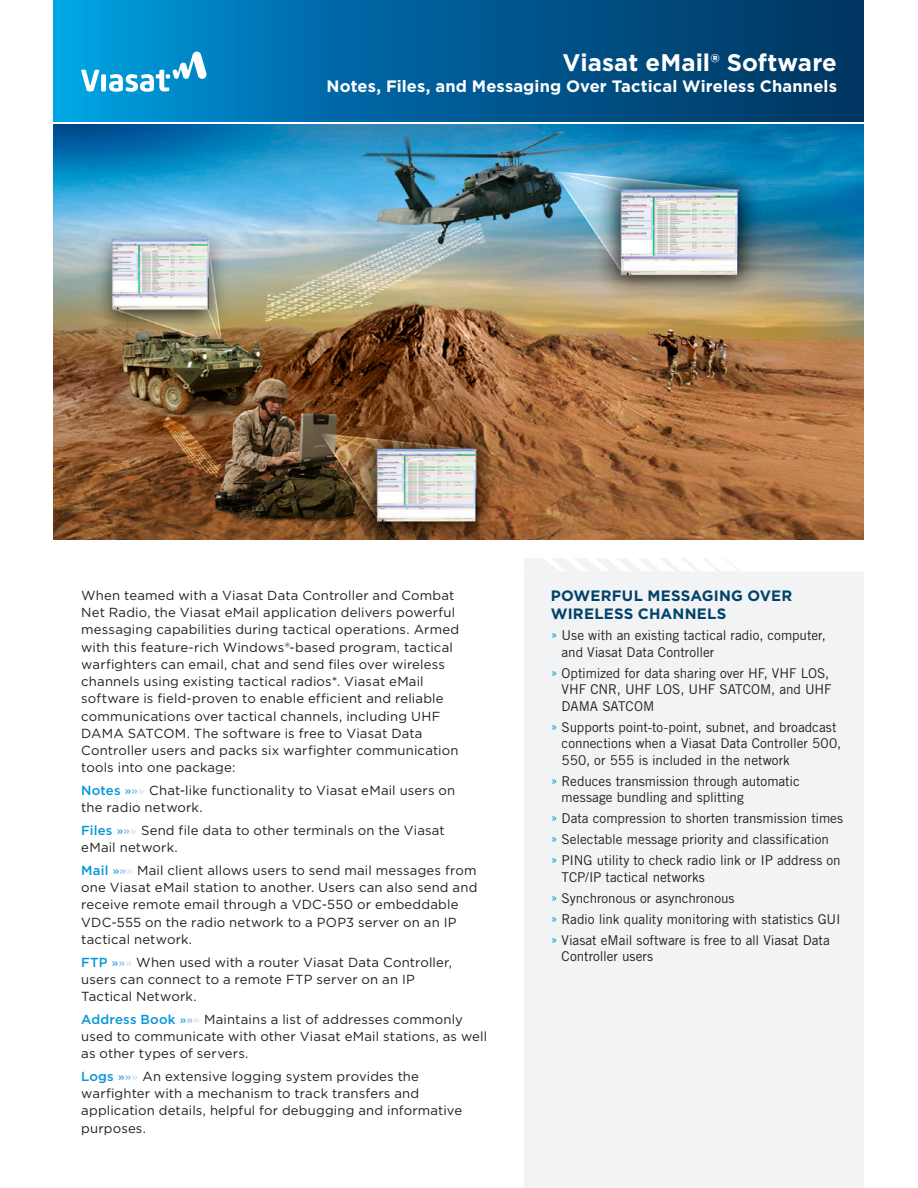
<style>
.page{position:relative;width:918px;height:1188px;background:#fff}
.page>*{position:absolute;margin:0;border:0;box-sizing:border-box;transform-origin:0 0}
.Header__Cover{font:700 24px "Gotham";color:#fff}
.Header__Subhead{font:700 16.5px "Gotham";letter-spacing:.005em;color:#fff}
.At-A-Glance_Head{font:700 15px/18px "Gotham";letter-spacing:.015em;color:#004269}
.t1{font:13.5px/16.5px "Trade Gothic LT Std";letter-spacing:-.005em;color:#231f20}
.Body_Copy_1__Text{font:13.2px/17.2px "Gotham";letter-spacing:.01em;color:#231f20}
.s1{font-weight:500;color:#0696d7}
.s2{font-family:"Trade Gothic LT Std Bd 2";color:#3aa5dd}
.s3{font-family:"Trade Gothic LT Std Bd 2";color:#8cc0e8}
.s4{font-family:"Trade Gothic LT Std Bd 2";color:#cee3f5}
.s5{color:#0696d7}
</style>
<div class="page">
<svg style="left:54px;top:0;width:810px;height:122px;background:#005f97"></svg>
<svg style="left:81px;top:51px;width:126px;height:41px"></svg>
<div style="left:524px;top:571px;width:340px;height:617px;background:#f2f3f4"></div>
<svg style="left:524px;top:558px;width:216px;height:13px"></svg>
<img style="left:54px;top:124px;width:810px;height:416px">
<p class="Header__Cover" style="left:563px;top:47px;width:276px">Viasat eMail® Software</p>
<p class="Header__Subhead" style="left:327px;top:75px;width:512px">Notes, Files, and Messaging Over Tactical Wireless Channels</p>
<p class="Body_Copy_1__Text" style="left:81px;top:586px;width:379px">When teamed with a Viasat Data Controller and Combat Net Radio, the Viasat eMail application delivers powerful messaging capabilities during tactical operations. Armed with this feature-rich Windows®-based program, tactical warfighters can email, chat and send files over wireless channels using existing tactical radios*. Viasat eMail software is field-proven to enable efficient and reliable communications over tactical channels, including UHF DAMA SATCOM. The software is free to Viasat Data Controller users and packs six warfighter communication tools into one package:</p>
<p class="Body_Copy_1__Text" style="left:81px;top:782px;width:376px"><span class="s1">Notes</span> <span class="s2">»</span><span class="s3">»</span><span class="s4">»</span> Chat-like functionality to Viasat eMail users on the radio network.</p>
<p class="Body_Copy_1__Text" style="left:81px;top:821px;width:365px"><span class="s1">Files</span> <span class="s2">»</span><span class="s3">»</span><span class="s4">»</span> Send file data to other terminals on the Viasat eMail network.</p>
<p class="Body_Copy_1__Text" style="left:81px;top:861px;width:398px"><span class="s1">Mail</span> <span class="s2">»</span><span class="s3">»</span><span class="s4">»</span> Mail client allows users to send mail messages from one Viasat eMail station to another. Users can also send and receive remote email through a VDC-550 or embeddable VDC-555 on the radio network to a POP3 server on an IP tactical network.</p>
<p class="Body_Copy_1__Text" style="left:81px;top:953px;width:372px"><span class="s1">FTP</span> <span class="s2">»</span><span class="s3">»</span><span class="s4">»</span> When used with a router Viasat Data Controller, users can connect to a remote FTP server on an IP<br>Tactical Network.</p>
<p class="Body_Copy_1__Text" style="left:81px;top:1010px;width:407px"><span class="s1">Address Book</span> <span class="s2">»</span><span class="s3">»</span><span class="s4">»</span> Maintains a list of addresses commonly used to communicate with other Viasat eMail stations, as well as other types of servers.</p>
<p class="Body_Copy_1__Text" style="left:81px;top:1067px;width:382px"><span class="s1">Logs</span> <span class="s2">»</span><span class="s3">»</span><span class="s4">»</span> An extensive logging system provides the warfighter with a mechanism to track transfers and application details, helpful for debugging and informative purposes.</p>
<p class="At-A-Glance_Head" style="left:551px;top:587px;width:243px">POWERFUL MESSAGING OVER<br>WIRELESS CHANNELS</p>
<p class="t1" style="left:562px;top:627px;width:266px;text-indent:-11px"><span class="s5">»</span> Use with an existing tactical radio, computer, and Viasat Data Controller</p>
<p class="t1" style="left:562px;top:665px;width:272px;text-indent:-11px"><span class="s5">»</span> Optimized for data sharing over HF, VHF LOS,<br>VHF CNR, UHF LOS, UHF SATCOM, and UHF<br>DAMA SATCOM</p>
<p class="t1" style="left:562px;top:719px;width:281px;text-indent:-11px"><span class="s5">»</span> Supports point-to-point, subnet, and broadcast connections when a Viasat Data Controller 500,<br>550, or 555 is included in the network</p>
<p class="t1" style="left:562px;top:773px;width:240px;text-indent:-11px"><span class="s5">»</span> Reduces transmission through automatic message bundling and splitting</p>
<p class="t1" style="left:551px;top:810px;width:294px"><span class="s5">»</span> Data compression to shorten transmission times</p>
<p class="t1" style="left:551px;top:831px;width:280px"><span class="s5">»</span> Selectable message priority and classification</p>
<p class="t1" style="left:562px;top:852px;width:281px;text-indent:-11px"><span class="s5">»</span> PING utility to check radio link or IP address on<br>TCP/IP tactical networks</p>
<p class="t1" style="left:551px;top:890px;width:185px"><span class="s5">»</span> Synchronous or asynchronous</p>
<p class="t1" style="left:551px;top:911px;width:291px"><span class="s5">»</span> Radio link quality monitoring with statistics GUI</p>
<p class="t1" style="left:562px;top:932px;width:270px;text-indent:-11px"><span class="s5">»</span> Viasat eMail software is free to all Viasat Data<br>Controller users</p>
</div>
